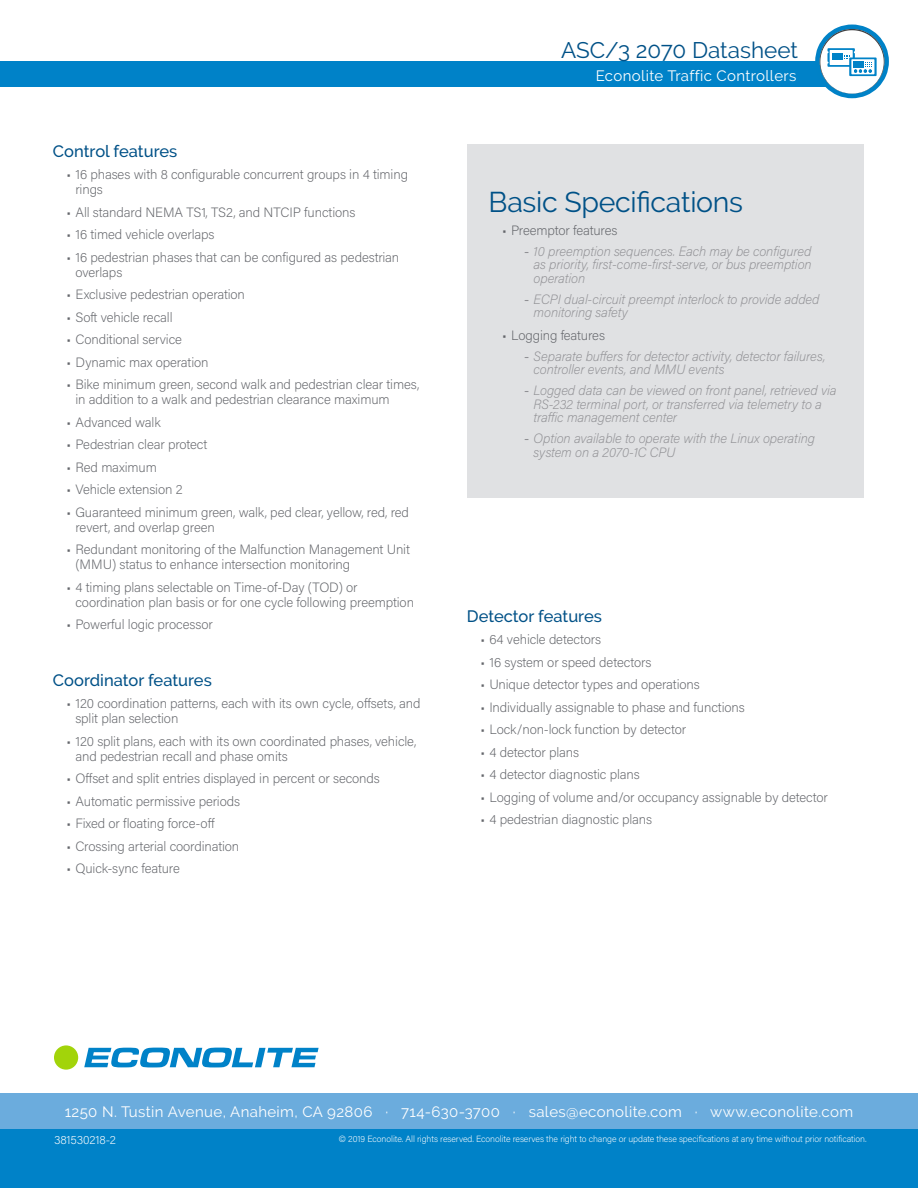
<style>
.page{position:relative;width:918px;height:1188px;background:#fff}
.page>*{position:absolute;margin:0;border:0;box-sizing:border-box;transform-origin:0 0}
.LesserSubheader_-_Bl{font:28.5px "Raleway";letter-spacing:-.01em;color:#005187}
.Document_Type_Header{font:22.5px "Raleway";color:#005187}
.Small_Subheader_-_20{font:500 16.5px "Raleway";color:#005187}
.t1{font:15px "Raleway";letter-spacing:.025em;color:#fff}
.t2{font:200 13.5px/15px "Acumin Pro";letter-spacing:-.01em;color:#63656a}
.t3{font:italic 200 13.5px/13.5px "Acumin Pro";letter-spacing:-.01em;color:#909094}
.Back_Page_Part_Numbe{font:200 12px "Acumin Pro";letter-spacing:-.01em;color:#fff}
.t4{font:200 9px "Acumin Pro";letter-spacing:-.01em;color:#fff}
.s1{font-family:"Arial";font-weight:400;font-style:normal}
</style>
<div class="page">
<div style="left:0;top:1094px;width:918px;height:94px;background:#0082c8"></div>
<div style="left:0;top:1094px;width:918px;height:35px;background:#6bacdd"></div>
<div style="left:0;top:62px;width:864px;height:25px;background:#0082c8"></div>
<svg style="left:84px;top:1048px;width:235px;height:19px"></svg>
<div style="left:54px;top:1045px;width:24px;height:25px;background:#a2d40a;border-radius:50%"></div>
<svg style="left:815px;top:25px;width:74px;height:73px"></svg>
<div style="left:468px;top:144px;width:396px;height:354px;background:#e0e1e3"></div>
<p class="Document_Type_Header" style="left:561px;top:37px;width:238px">ASC/3 2070 Datasheet</p>
<p class="Small_Subheader_-_20" style="left:53px;top:142px;width:126px">Control features</p>
<p class="t2" style="left:75px;top:167px;width:334px;text-indent:-9px">• 16 phases with 8 configurable concurrent groups in 4 timing rings</p>
<p class="t2" style="left:66px;top:204px;width:290px">• All standard NEMA TS1, TS2, and NTCIP functions</p>
<p class="t2" style="left:66px;top:227px;width:150px">• 16 timed vehicle overlaps</p>
<p class="t2" style="left:75px;top:249px;width:325px;text-indent:-9px">• 16 pedestrian phases that can be configured as pedestrian overlaps</p>
<p class="t2" style="left:66px;top:287px;width:180px">• Exclusive pedestrian operation</p>
<p class="t2" style="left:66px;top:309px;width:108px">• Soft vehicle recall</p>
<p class="t2" style="left:66px;top:332px;width:117px">• Conditional service</p>
<p class="t2" style="left:66px;top:354px;width:144px">• Dynamic max operation</p>
<p class="t2" style="left:75px;top:377px;width:345px;text-indent:-9px">• Bike minimum green, second walk and pedestrian clear times, in addition to a walk and pedestrian clearance maximum</p>
<p class="t2" style="left:66px;top:414px;width:96px">• Advanced walk</p>
<p class="t2" style="left:66px;top:437px;width:143px">• Pedestrian clear protect</p>
<p class="t2" style="left:66px;top:459px;width:92px">• Red maximum</p>
<p class="t2" style="left:66px;top:482px;width:118px">• Vehicle extension 2</p>
<p class="t2" style="left:75px;top:504px;width:335px;text-indent:-9px">• Guaranteed minimum green, walk, ped clear, yellow, red, red revert, and overlap green</p>
<p class="t2" style="left:75px;top:542px;width:336px;text-indent:-9px">• Redundant monitoring of the Malfunction Management Unit (MMU) status to enhance intersection monitoring</p>
<p class="t2" style="left:75px;top:579px;width:340px;text-indent:-9px">• 4 timing plans selectable on Time-of-Day (TOD) or coordination plan basis or for one cycle following preemption</p>
<p class="t2" style="left:66px;top:617px;width:148px">• Powerful logic processor</p>
<p class="Small_Subheader_-_20" style="left:53px;top:670px;width:160px">Coordinator features</p>
<p class="t2" style="left:75px;top:695px;width:347px;text-indent:-9px">• 120 coordination patterns, each with its own cycle, offsets, and split plan selection</p>
<p class="t2" style="left:75px;top:733px;width:342px;text-indent:-9px">• 120 split plans, each with its own coordinated phases, vehicle, and pedestrian recall and phase omits</p>
<p class="t2" style="left:66px;top:770px;width:315px">• Offset and split entries displayed in percent or seconds</p>
<p class="t2" style="left:66px;top:793px;width:175px">• Automatic permissive periods</p>
<p class="t2" style="left:66px;top:815px;width:150px">• Fixed or floating force-off</p>
<p class="t2" style="left:66px;top:838px;width:174px">• Crossing arterial coordination</p>
<p class="t2" style="left:66px;top:860px;width:115px">• Quick-sync feature</p>
<p class="t1" style="left:596px;top:67px;width:202px">Econolite Traffic Controllers</p>
<p class="LesserSubheader_-_Bl" style="left:489px;top:186px;width:256px">Basic Specifications</p>
<p class="t2" style="left:502px;top:222px;width:117px">• Preemptor features</p>
<p class="t3" style="left:534px;top:244px;width:280px;text-align:justify;text-indent:-9px"><span class="s1">-</span> 10 preemption sequences. Each may be configured as priority, first-come-first-serve, or bus preemption operation</p>
<p class="t3" style="left:534px;top:292px;width:287px;text-indent:-9px"><span class="s1">-</span> ECPI dual-circuit preempt interlock to provide added monitoring safety</p>
<p class="t2" style="left:502px;top:327px;width:104px">• Logging features</p>
<p class="t3" style="left:534px;top:349px;width:293px;text-indent:-9px"><span class="s1">-</span> Separate buffers for detector activity, detector failures, controller events, and MMU events</p>
<p class="t3" style="left:534px;top:383px;width:305px;text-indent:-9px"><span class="s1">-</span> Logged data can be viewed on front panel, retrieved via<br>RS-232 terminal port, or transferred via telemetry to a traffic management center</p>
<p class="t3" style="left:534px;top:431px;width:283px;text-indent:-9px"><span class="s1">-</span> Option available to operate with the Linux operating system on a 2070-1C CPU</p>
<p class="Small_Subheader_-_20" style="left:467px;top:606px;width:137px">Detector features</p>
<p class="t2" style="left:480px;top:631px;width:122px">• 64 vehicle detectors</p>
<p class="t2" style="left:480px;top:654px;width:173px">• 16 system or speed detectors</p>
<p class="t2" style="left:480px;top:676px;width:221px">• Unique detector types and operations</p>
<p class="t2" style="left:480px;top:699px;width:266px">• Individually assignable to phase and functions</p>
<p class="t2" style="left:480px;top:721px;width:207px">• Lock/non-lock function by detector</p>
<p class="t2" style="left:480px;top:744px;width:100px">• 4 detector plans</p>
<p class="t2" style="left:480px;top:766px;width:161px">• 4 detector diagnostic plans</p>
<p class="t2" style="left:480px;top:789px;width:349px">• Logging of volume and/or occupancy assignable by detector</p>
<p class="t2" style="left:480px;top:811px;width:173px">• 4 pedestrian diagnostic plans</p>
<p class="t1" style="left:65px;top:1103px;width:790px">1250 N. Tustin Avenue, Anaheim, CA 92806 ∙ 714-630-3700 ∙ sales@econolite.com ∙ www.econolite.com</p>
<p class="t4" style="left:339px;top:1133px;width:529px">© 2019 Econolite. All rights reserved. Econolite reserves the right to change or update these specifications at any time without prior notification.</p>
<p class="Back_Page_Part_Numbe" style="left:54px;top:1132px;width:64px">381530218-2</p>
</div>
